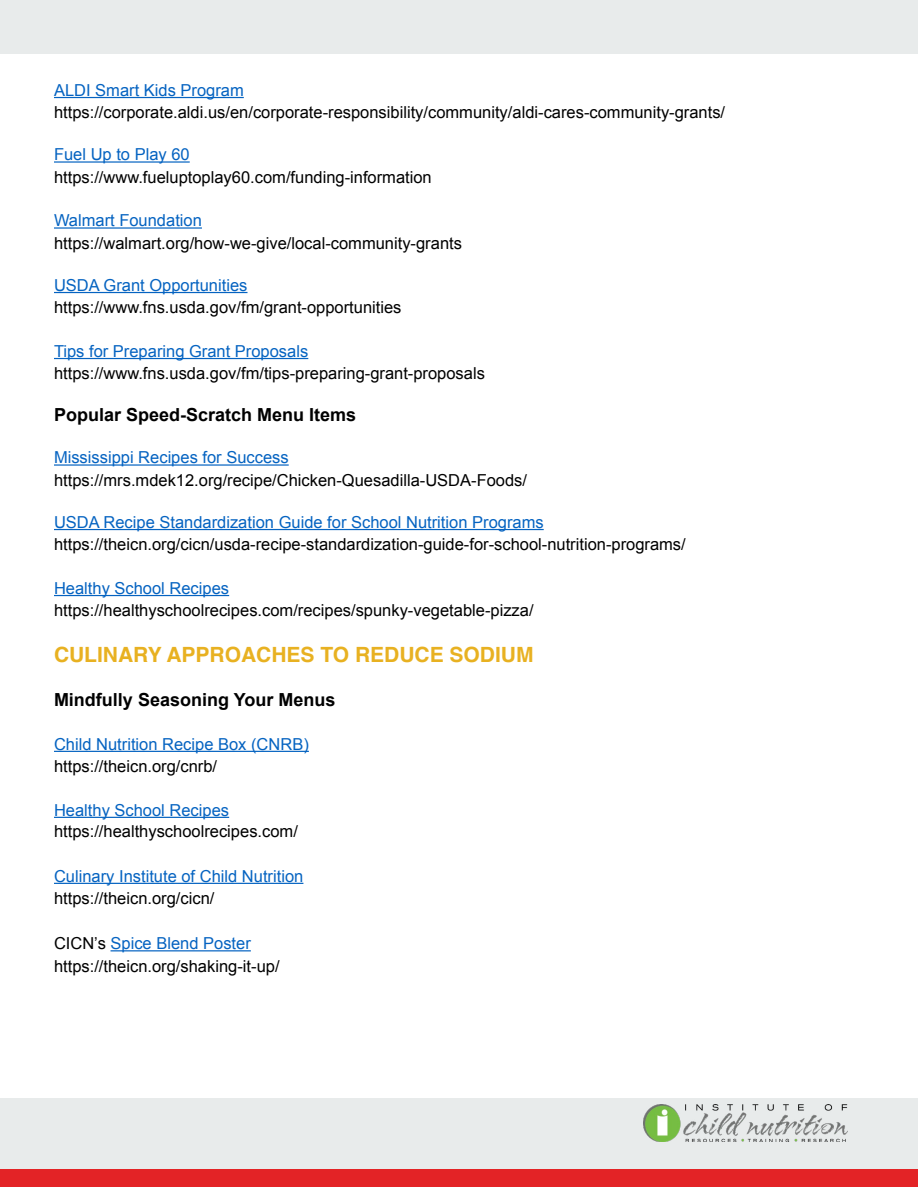
<style>
.page{position:relative;width:918px;height:1188px;background:#fff}
.page>*{position:absolute;margin:0;border:0;box-sizing:border-box;transform-origin:0 0}
.t1{font:700 21px "Helvetica";color:#e8b121}
.t2{font:700 18px "Arial";color:#000}
.t3{font:16.5px/22.5px "Arial";color:#000}
.t4{font:16.5px "Arial";color:#0563c1}
.s1{color:#0563c1}
</style>
<div class="page">
<div style="left:0;top:1098px;width:918px;height:80px;background:#e8ebeb"></div>
<hr style="left:54px;top:97px;width:190px;height:1px;background:#0563c1">
<hr style="left:54px;top:161px;width:136px;height:2px;background:#0563c1">
<hr style="left:54px;top:227px;width:148px;height:2px;background:#0563c1">
<hr style="left:54px;top:292px;width:194px;height:1px;background:#0563c1">
<hr style="left:54px;top:358px;width:254px;height:1px;background:#0563c1">
<hr style="left:54px;top:464px;width:235px;height:2px;background:#0563c1">
<hr style="left:54px;top:529px;width:490px;height:1px;background:#0563c1">
<hr style="left:54px;top:595px;width:175px;height:1px;background:#0563c1">
<div style="left:0;top:0;width:918px;height:54px;background:#e8ebeb"></div>
<div style="left:0;top:1169px;width:918px;height:18px;background:#e32326"></div>
<img style="left:644px;top:1105px;width:204px;height:36px">
<hr style="left:54px;top:751px;width:255px;height:1px;background:#0563c1">
<hr style="left:54px;top:817px;width:175px;height:1px;background:#0563c1">
<hr style="left:54px;top:883px;width:249px;height:1px;background:#0563c1">
<hr style="left:111px;top:950px;width:140px;height:1px;background:#0563c1">
<p class="t4" style="left:54px;top:79px;width:191px">ALDI Smart Kids Program</p>
<p class="t3" style="left:54px;top:101px;width:673px">https://corporate.aldi.us/en/corporate-responsibility/community/aldi-cares-community-grants/</p>
<p class="t4" style="left:54px;top:144px;width:137px">Fuel Up to Play 60</p>
<p class="t3" style="left:54px;top:166px;width:379px">https://www.fueluptoplay60.com/funding-information</p>
<p class="t4" style="left:54px;top:210px;width:149px">Walmart Foundation</p>
<p class="t3" style="left:54px;top:232px;width:410px">https://walmart.org/how-we-give/local-community-grants</p>
<p class="t4" style="left:54px;top:274px;width:195px">USDA Grant Opportunities</p>
<p class="t3" style="left:54px;top:296px;width:349px">https://www.fns.usda.gov/fm/grant-opportunities</p>
<p class="t4" style="left:54px;top:340px;width:256px">Tips for Preparing Grant Proposals</p>
<p class="t3" style="left:54px;top:362px;width:432px">https://www.fns.usda.gov/fm/tips-preparing-grant-proposals</p>
<p class="t2" style="left:54px;top:403px;width:304px">Popular Speed-Scratch Menu Items</p>
<p class="t4" style="left:54px;top:447px;width:236px">Mississippi Recipes for Success</p>
<p class="t3" style="left:54px;top:469px;width:475px">https://mrs.mdek12.org/recipe/Chicken-Quesadilla-USDA-Foods/</p>
<p class="t4" style="left:54px;top:511px;width:491px">USDA Recipe Standardization Guide for School Nutrition Programs</p>
<p class="t3" style="left:54px;top:533px;width:633px">https://theicn.org/cicn/usda-recipe-standardization-guide-for-school-nutrition-programs/</p>
<p class="t4" style="left:54px;top:577px;width:177px">Healthy School Recipes</p>
<p class="t3" style="left:54px;top:599px;width:481px">https://healthyschoolrecipes.com/recipes/spunky-vegetable-pizza/</p>
<p class="t1" style="left:54px;top:642px;width:481px">CULINARY APPROACHES TO REDUCE SODIUM</p>
<p class="t2" style="left:54px;top:688px;width:283px">Mindfully Seasoning Your Menus</p>
<p class="t4" style="left:54px;top:733px;width:256px">Child Nutrition Recipe Box (CNRB)</p>
<p class="t3" style="left:54px;top:755px;width:165px">https://theicn.org/cnrb/</p>
<p class="t4" style="left:54px;top:799px;width:177px">Healthy School Recipes</p>
<p class="t3" style="left:54px;top:820px;width:245px">https://healthyschoolrecipes.com/</p>
<p class="t4" style="left:54px;top:865px;width:251px">Culinary Institute of Child Nutrition</p>
<p class="t3" style="left:54px;top:887px;width:162px">https://theicn.org/cicn/</p>
<p class="t3" style="left:54px;top:932px;width:227px">CICN’s <span class="s1">Spice Blend Poster </span>https://theicn.org/shaking-it-up/</p>
</div>
